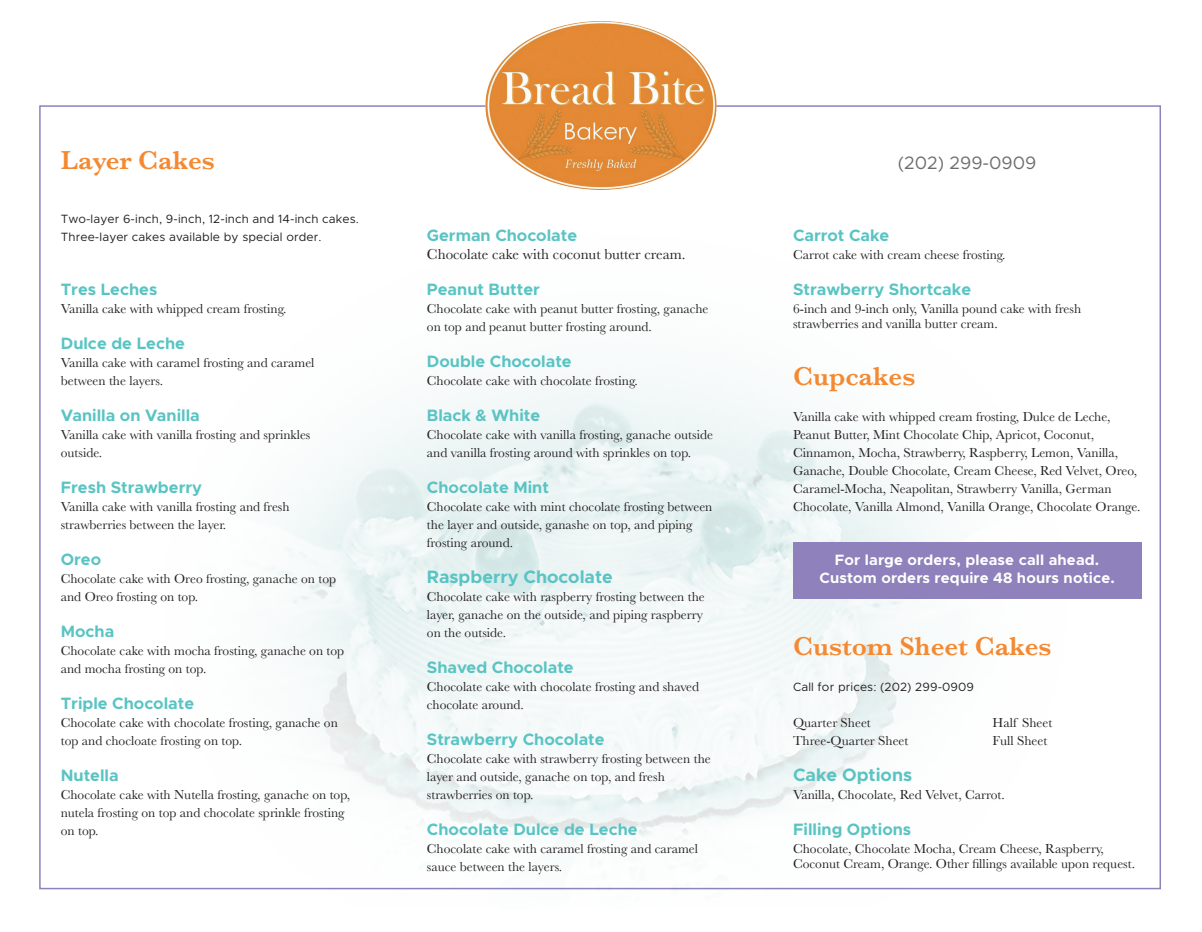
<style>
.page{position:relative;width:1202px;height:932px;background:#fff}
.page>*{position:absolute;margin:0;border:0;box-sizing:border-box;transform-origin:0 0}
.t1{font:600 27px "Baskerville";color:#f58931}
.t2{font:700 18px "Metropolis";color:#59c4c3}
.t3{font:18px "Metropolis";color:#6c6e70}
.t4{font:700 16.5px "Metropolis";color:#59c4c3}
.t5{font:700 15px/18px "Metropolis";letter-spacing:.01em;color:#fff;text-align:center}
.t6{font:15px "Baskerville";color:#231f20}
.t7{font:13.5px/18px "Baskerville";color:#231f20}
.t8{font:12px/18px "Metropolis";letter-spacing:.01em;color:#231f20}
</style>
<div class="page">
<img style="left:50px;top:374px;width:1100px;height:516px">
<div style="left:793px;top:542px;width:348px;height:56px;background:#8e81bc"></div>
<img style="left:484px;top:21px;width:233px;height:169px">
<h1 class="t1" style="left:61px;top:141px;width:156px">Layer Cakes</h1>
<p class="t8" style="left:61px;top:210px;width:299px">Two-layer 6-inch, 9-inch, 12-inch and 14-inch cakes.<br>Three-layer cakes available by special order.</p>
<p class="t4" style="left:61px;top:279px;width:98px">Tres Leches</p>
<p class="t7" style="left:61px;top:300px;width:227px">Vanilla cake with whipped cream frosting.</p>
<p class="t4" style="left:61px;top:333px;width:126px">Dulce de Leche</p>
<p class="t7" style="left:61px;top:354px;width:255px">Vanilla cake with caramel frosting and caramel between the layers.</p>
<p class="t4" style="left:61px;top:405px;width:140px">Vanilla on Vanilla</p>
<p class="t7" style="left:61px;top:426px;width:251px">Vanilla cake with vanilla frosting and sprinkles outside.</p>
<p class="t4" style="left:61px;top:477px;width:143px">Fresh Strawberry</p>
<p class="t7" style="left:61px;top:498px;width:230px">Vanilla cake with vanilla frosting and fresh strawberries between the layer.</p>
<p class="t4" style="left:61px;top:549px;width:42px">Oreo</p>
<p class="t7" style="left:61px;top:570px;width:277px">Chocolate cake with Oreo frosting, ganache on top and Oreo frosting on top.</p>
<p class="t4" style="left:61px;top:621px;width:55px">Mocha</p>
<p class="t7" style="left:61px;top:642px;width:285px">Chocolate cake with mocha frosting, ganache on top and mocha frosting on top.</p>
<p class="t4" style="left:61px;top:693px;width:135px">Triple Chocolate</p>
<p class="t7" style="left:61px;top:714px;width:278px">Chocolate cake with chocolate frosting, ganache on top and chocloate frosting on top.</p>
<p class="t4" style="left:61px;top:765px;width:59px">Nutella</p>
<p class="t7" style="left:61px;top:786px;width:291px">Chocolate cake with Nutella frosting, ganache on top, nutela frosting on top and chocolate sprinkle frosting on top.</p>
<p class="t4" style="left:427px;top:225px;width:152px">German Chocolate</p>
<p class="t6" style="left:427px;top:244px;width:260px">Chocolate cake with coconut butter cream.</p>
<p class="t4" style="left:427px;top:279px;width:114px">Peanut Butter</p>
<p class="t7" style="left:427px;top:300px;width:283px">Chocolate cake with peanut butter frosting, ganache on top and peanut butter frosting around.</p>
<p class="t4" style="left:427px;top:351px;width:146px">Double Chocolate</p>
<p class="t7" style="left:427px;top:372px;width:212px">Chocolate cake with chocolate frosting.</p>
<p class="t4" style="left:427px;top:405px;width:115px">Black &amp; White</p>
<p class="t7" style="left:427px;top:426px;width:288px">Chocolate cake with vanilla frosting, ganache outside and vanilla frosting around with sprinkles on top.</p>
<p class="t4" style="left:427px;top:477px;width:123px">Chocolate Mint</p>
<p class="t7" style="left:427px;top:498px;width:287px">Chocolate cake with mint chocolate frosting between the layer and outside, ganashe on top, and piping frosting around.</p>
<h2 class="t2" style="left:427px;top:565px;width:187px">Raspberry Chocolate</h2>
<p class="t7" style="left:427px;top:588px;width:279px">Chocolate cake with raspberry frosting between the layer, ganache on the outside, and piping raspberry on the outside.</p>
<p class="t4" style="left:427px;top:657px;width:148px">Shaved Chocolate</p>
<p class="t7" style="left:427px;top:678px;width:274px">Chocolate cake with chocolate frosting and shaved chocolate around.</p>
<p class="t4" style="left:427px;top:729px;width:179px">Strawberry Chocolate</p>
<p class="t7" style="left:427px;top:750px;width:285px">Chocolate cake with strawberry frosting between the layer and outside, ganache on top, and fresh strawberries on top.</p>
<p class="t4" style="left:427px;top:819px;width:212px">Chocolate Dulce de Leche</p>
<p class="t7" style="left:427px;top:840px;width:273px">Chocolate cake with caramel frosting and caramel sauce between the layers.</p>
<h2 class="t3" style="left:897px;top:151px;width:140px">(202) 299-0909</h2>
<p class="t4" style="left:793px;top:225px;width:98px">Carrot Cake</p>
<p class="t7" style="left:793px;top:246px;width:214px">Carrot cake with cream cheese frosting.</p>
<p class="t4" style="left:793px;top:279px;width:179px">Strawberry Shortcake</p>
<p class="t7" style="left:793px;top:301px;width:289px;line-height:15px">6-inch and 9-inch only, Vanilla pound cake with fresh strawberries and vanilla butter cream.</p>
<h1 class="t1" style="left:793px;top:357px;width:124px">Cupcakes</h1>
<p class="t7" style="left:793px;top:408px;width:349px">Vanilla cake with whipped cream frosting, Dulce de Leche, Peanut Butter, Mint Chocolate Chip, Apricot, Coconut, Cinnamon, Mocha, Strawberry, Raspberry, Lemon, Vanilla, Ganache, Double Chocolate, Cream Cheese, Red Velvet, Oreo, Caramel-Mocha, Neapolitan, Strawberry Vanilla, German Chocolate, Vanilla Almond, Vanilla Orange, Chocolate Orange.</p>
<p class="t5" style="left:819px;top:551px;width:297px">For large orders, please call ahead.<br>Custom orders require 48 hours notice.</p>
<h1 class="t1" style="left:793px;top:627px;width:260px">Custom Sheet Cakes</h1>
<p class="t8" style="left:793px;top:678px;width:182px">Call for prices: (202) 299-0909</p>
<p class="t7" style="left:793px;top:714px;width:79px">Quarter Sheet</p>
<p class="t7" style="left:992px;top:714px;width:61px">Half Sheet</p>
<p class="t7" style="left:793px;top:732px;width:117px">Three-Quarter Sheet</p>
<p class="t7" style="left:992px;top:732px;width:56px">Full Sheet</p>
<h2 class="t2" style="left:793px;top:763px;width:121px">Cake Options</h2>
<p class="t7" style="left:793px;top:786px;width:213px">Vanilla, Chocolate, Red Velvet, Carrot.</p>
<p class="t4" style="left:793px;top:819px;width:120px">Filling Options</p>
<p class="t7" style="left:793px;top:841px;width:343px;line-height:15px">Chocolate, Chocolate Mocha, Cream Cheese, Raspberry,<br>Coconut Cream, Orange. Other fillings available upon request.</p>
</div>
